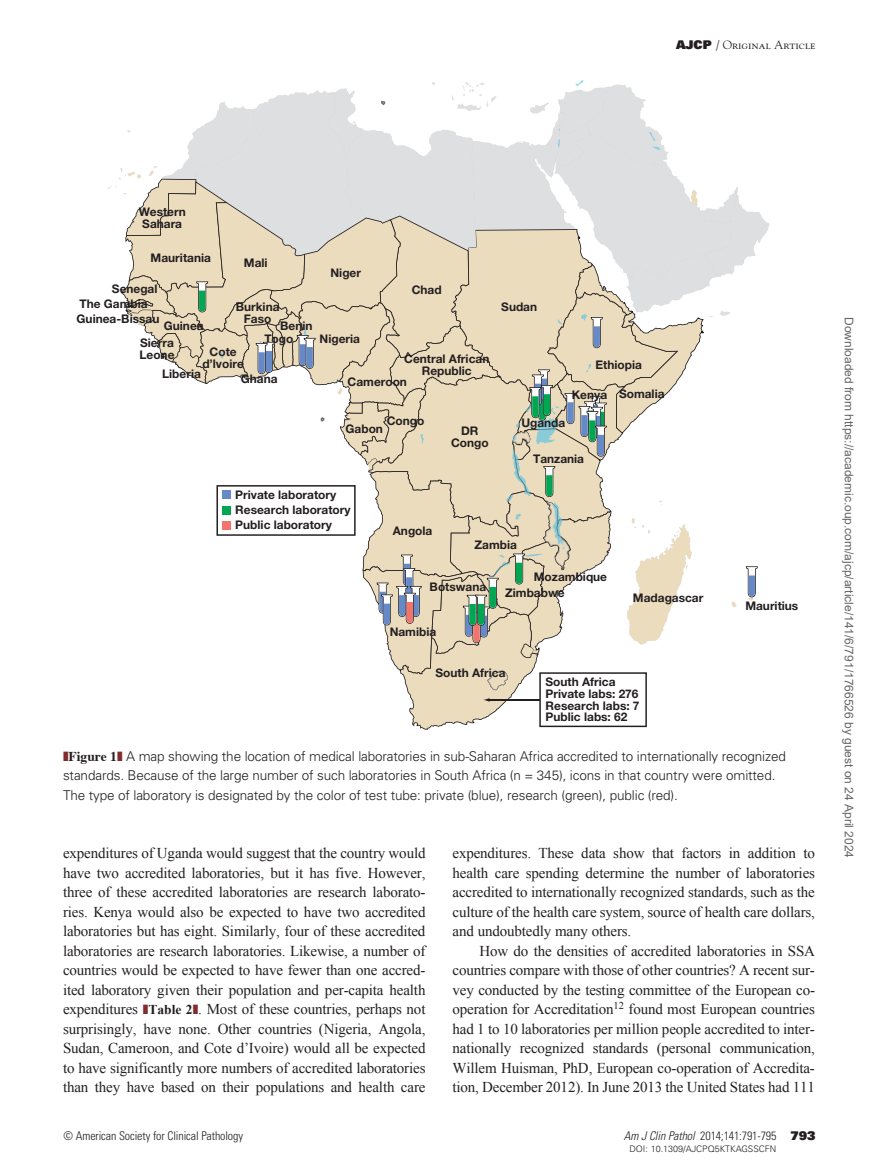
<style>
.page{position:relative;width:878px;height:1175px;background:#fff}
.page>*{position:absolute;margin:0;border:0;box-sizing:border-box;transform-origin:0 0}
.t1{font:15px/19.5px "Times New Roman";letter-spacing:-.01em;color:#231f20;text-align:justify}
.t2{font:300 13.5px/19.5px "Univers LT Std";letter-spacing:-.01em;color:#231f20}
.t3{font:12px "Arial";color:#666}
.t4{font:300 condensed 12px "Univers LT Std";letter-spacing:-.01em;color:#231f20}
.t5{font:12px "Goudy Std";color:#231f20}
.t6{font:700 11.85px/11.9px "Helvetica Neue LT Std";color:#231f20;text-align:center}
.t7{font:300 9px "Univers LT Std";color:#231f20}
.s1{font-family:"Univers LT Std X Black"}
.s2{color:#822d2c}
.s3{font-family:"Times";font-weight:700}
.s4{font-weight:700;font-size:13.5px}
.s5{font-style:italic}
.s6{font-family:"Univers LT Std X Black";font-weight:400;font-stretch:normal}
.s7{font-family:"Univers LT Std X Black";font-weight:400;font-size:12px;color:#fff}
</style>
<div class="page">
<svg style="left:108px;top:80px;width:661px;height:650px"></svg>
<div style="left:222px;top:506px;width:9px;height:8px;background:#00a651"></div>
<div style="left:222px;top:521px;width:9px;height:8px;background:#f3746c"></div>
<div style="left:222px;top:491px;width:9px;height:8px;background:#658ac7"></div>
<img style="left:512px;top:430px;width:18px;height:15px">
<img style="left:543px;top:501px;width:27px;height:69px">
<p class="t5" style="left:676px;top:37px;width:141px"><span class="s1">AJCP</span> / Original Article</p>
<p class="t6" style="left:139px;top:205px;width:49px">Western<br>Sahara</p>
<p class="t6" style="left:151px;top:252px;width:62px">Mauritania</p>
<p class="t6" style="left:112px;top:282px;width:47px">Senegal</p>
<p class="t6" style="left:244px;top:256px;width:25px">Mali</p>
<p class="t6" style="left:79px;top:297px;width:70px">The Gambia</p>
<p class="t6" style="left:236px;top:301px;width:45px">Burkina<br>Faso</p>
<p class="t6" style="left:77px;top:312px;width:84px">Guinea-Bissau</p>
<p class="t6" style="left:164px;top:319px;width:41px">Guinea</p>
<p class="t6" style="left:264px;top:319px;width:50px;line-height:12.6px;text-align:left;text-indent:16px">Benin<br>Togo</p>
<p class="t6" style="left:241px;top:373px;width:38px">Ghana</p>
<p class="t6" style="left:139px;top:337px;width:36px;text-align:left">Sierra<br>Leone</p>
<p class="t6" style="left:202px;top:346px;width:43px">Cote d’lvoire</p>
<p class="t6" style="left:162px;top:367px;width:40px">Liberia</p>
<p class="t6" style="left:330px;top:267px;width:32px">Niger</p>
<p class="t6" style="left:319px;top:332px;width:42px">Nigeria</p>
<p class="t6" style="left:412px;top:283px;width:31px">Chad</p>
<p class="t6" style="left:404px;top:353px;width:87px">Central African<br>Republic</p>
<p class="t6" style="left:347px;top:375px;width:61px">Cameroon</p>
<p class="t6" style="left:501px;top:300px;width:37px">Sudan</p>
<p class="t6" style="left:595px;top:359px;width:48px">Ethiopia</p>
<p class="t6" style="left:571px;top:387px;width:94px">Kenya Somalia</p>
<p class="t6" style="left:387px;top:415px;width:39px">Congo</p>
<p class="t6" style="left:345px;top:422px;width:39px">Gabon</p>
<p class="t6" style="left:521px;top:417px;width:46px">Uganda</p>
<p class="t6" style="left:451px;top:424px;width:39px">DR<br>Congo</p>
<p class="t6" style="left:533px;top:452px;width:53px">Tanzania</p>
<p class="t6" style="left:235px;top:487px;width:117px;line-height:14.9px;text-align:left">Private laboratory<br>Research laboratory<br>Public laboratory</p>
<p class="t6" style="left:393px;top:524px;width:41px">Angola</p>
<p class="t6" style="left:474px;top:538px;width:44px">Zambia</p>
<p class="t6" style="left:429px;top:580px;width:58px">Botswana</p>
<p class="t6" style="left:389px;top:625px;width:48px">Namibia</p>
<p class="t6" style="left:534px;top:570px;width:75px">Mozambique</p>
<p class="t6" style="left:505px;top:586px;width:61px">Zimbabwe</p>
<p class="t6" style="left:633px;top:591px;width:72px">Madagascar</p>
<p class="t6" style="left:745px;top:600px;width:55px">Mauritius</p>
<p class="t6" style="left:435px;top:667px;width:71px">South Africa</p>
<p class="t6" style="left:545px;top:675px;width:95px;text-align:left">South Africa<br>Private labs: 276<br>Research labs: 7<br>Public labs: 62</p>
<p class="t2" style="left:63px;top:746px;width:724px"><span class="s2">❚</span><span class="s3">Figure 1</span><span class="s2">❚</span> A map showing the location of medical laboratories in sub-Saharan Africa accredited to internationally recognized standards. Because of the large number of such laboratories in South Africa (n = 345), icons in that country were omitted.<br>The type of laboratory is designated by the color of test tube: private (blue), research (green), public (red).</p>
<p class="t1" style="left:63px;top:843px;width:364px">expenditures of Uganda would suggest that the country would have two accredited laboratories, but it has five. However, three of these accredited laboratories are research laborato&shy;ries. Kenya would also be expected to have two accredited laboratories but has eight. Similarly, four of these accredited laboratories are research laboratories. Likewise, a number of countries would be expected to have fewer than one accred&shy;ited laboratory given their population and per-capita health expenditures <span class="s2">❚</span><span class="s4">Table 2</span><span class="s2">❚</span>. Most of these countries, perhaps not surprisingly, have none. Other countries (Nigeria, Angola, Sudan, Cameroon, and Cote d’Ivoire) would all be expected to have significantly more numbers of accredited laboratories than they have based on their populations and health care</p>
<p class="t1" style="left:452px;top:843px;width:364px">expenditures. These data show that factors in addition to health care spending determine the number of laboratories accredited to internationally recognized standards, such as the culture of the health care system, source of health care dollars, and undoubtedly many others.</p>
<p class="t1" style="left:452px;top:941px;width:364px;text-indent:27px">How do the densities of accredited laboratories in SSA countries compare with those of other countries? A recent sur&shy;vey conducted by the testing committee of the European co&shy;operation for Accreditation<sup>12</sup> found most European countries had 1 to 10 laboratories per million people accredited to inter&shy;nationally recognized standards (personal communication, Willem Huisman, PhD, European co-operation of Accredita&shy;tion, December 2012). In June 2013 the United States had 111</p>
<p class="t4" style="left:64px;top:1128px;width:181px">© American Society for Clinical Pathology</p>
<p class="t4" style="left:623px;top:1128px;width:193px"><span class="s5">Am J Clin Pathol</span> 2014;141:791-795 <span class="s6">793</span></p>
<p class="t7" style="left:590px;top:1142px;width:226px"><span class="s7">793</span> DOI: 10.1309/AJCPQ5KTKAGSSCFN <span class="s7">793</span></p>
<p class="t3" style="left:853px;top:317px;width:542px;rotate:90deg">Downloaded from https://academic.oup.com/ajcp/article/141/6/791/1766526 by guest on 24 April 2024</p>
</div>
